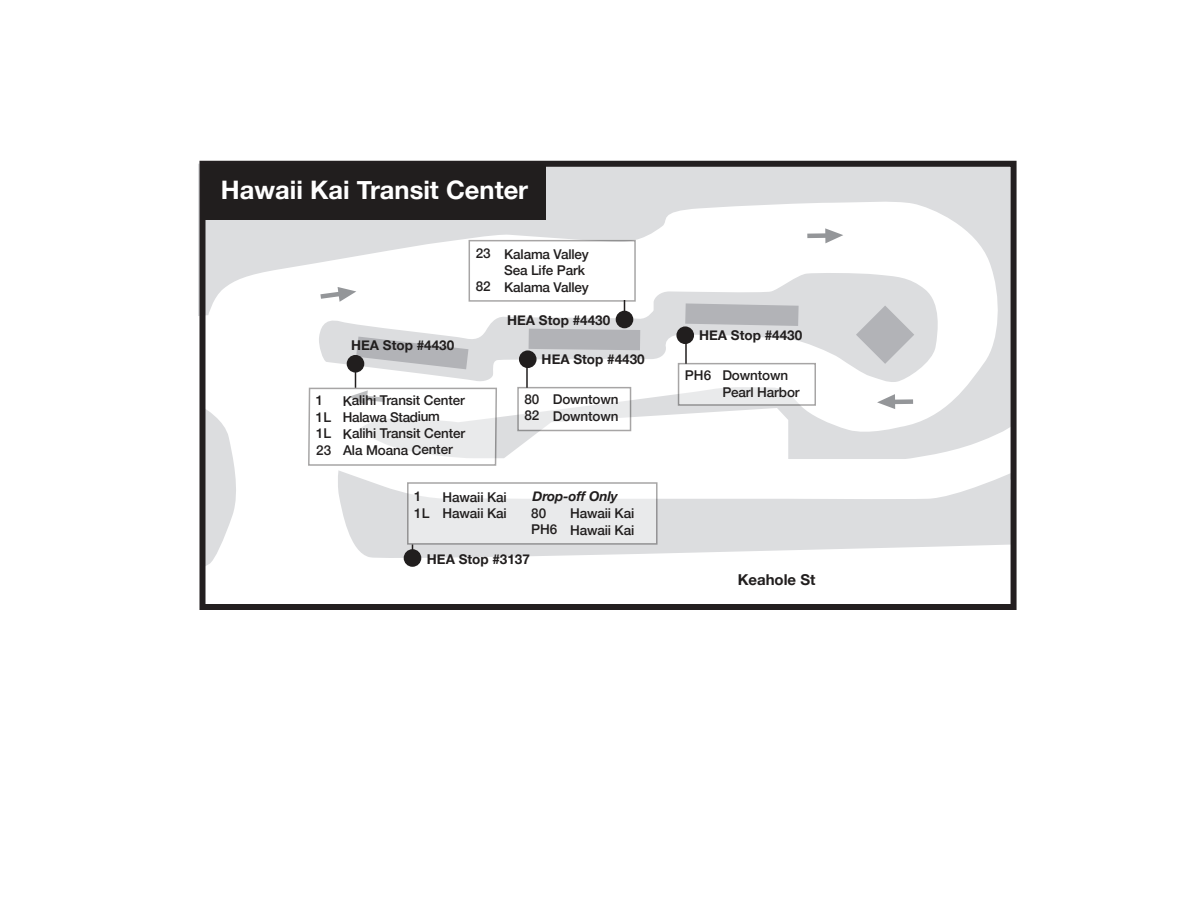
<style>
.page{position:relative;width:1188px;height:918px;background:#fff}
.page>*{position:absolute;margin:0;border:0;box-sizing:border-box;transform-origin:0 0}
.t1{font:700 25.5px "Helvetica Neue";color:#fff}
.t2{font:700 15px "Helvetica Neue";color:#211e1e}
.t3{font:500 13.5px/16.5px "Helvetica Neue";letter-spacing:-.01em;color:#211e1e}
.t4{font:700 13.5px "Helvetica Neue";color:#211e1e}
.t5{font:italic 700 13.5px "Helvetica Neue";letter-spacing:-.01em;color:#211e1e}
</style>
<div class="page">
<svg style="left:198px;top:164px;width:812px;height:398px"></svg>
<svg style="left:318px;top:273px;width:623px;height:111px"></svg>
<svg style="left:316px;top:287px;width:40px;height:15px"></svg>
<svg style="left:825px;top:228px;width:18px;height:15px"></svg>
<div style="left:807px;top:233px;width:22px;height:5px;background:#949699"></div>
<svg style="left:877px;top:394px;width:18px;height:14px"></svg>
<div style="left:891px;top:399px;width:22px;height:5px;background:#949699"></div>
<div style="left:529px;top:329px;width:111px;height:21px;background:#b2b3b7"></div>
<svg style="left:685px;top:303px;width:114px;height:23px;background:#b7b8bc"></svg>
<svg style="left:856px;top:306px;width:58px;height:58px;background:#c6c7ca"></svg>
<svg style="left:207px;top:408px;width:34px;height:157px"></svg>
<svg style="left:336px;top:408px;width:674px;height:92px"></svg>
<div style="left:200px;top:161px;width:817px;height:449px;border:6px solid #231f20"></div>
<div style="left:202px;top:164px;width:344px;height:56px;background:#211e1e"></div>
<div style="left:469px;top:240px;width:167px;height:62px;background:#fff"></div>
<div style="left:616px;top:311px;width:17px;height:17px;background:#211e1e;border-radius:50%"></div>
<svg style="left:678px;top:363px;width:138px;height:43px"></svg>
<div style="left:676px;top:326px;width:18px;height:18px;background:#211e1e;border-radius:50%"></div>
<hr style="left:685px;top:335px;width:2px;height:29px;background:#211e1e">
<svg style="left:517px;top:387px;width:114px;height:44px"></svg>
<div style="left:519px;top:350px;width:18px;height:18px;background:#211e1e;border-radius:50%"></div>
<hr style="left:526px;top:359px;width:2px;height:29px;background:#211e1e">
<div style="left:404px;top:549px;width:17px;height:18px;background:#211e1e;border-radius:50%"></div>
<svg style="left:407px;top:482px;width:251px;height:63px;fill:#e9eaeb"></svg>
<svg style="left:308px;top:337px;width:189px;height:129px"></svg>
<h1 class="t1" style="left:221px;top:170px;width:309px">Hawaii Kai Transit Center</h1>
<p class="t3" style="left:476px;top:244px;width:17px">23</p>
<p class="t3" style="left:476px;top:277px;width:17px">82</p>
<p class="t4" style="left:351px;top:335px;width:105px">HEA Stop #4430</p>
<p class="t3" style="left:316px;top:391px;width:17px">1<br>1L<br>1L<br>23</p>
<p class="t3" style="left:343px;top:391px;width:124px">Kalihi Transit Center<br>Halawa Stadium<br>Kalihi Transit Center<br>Ala Moana Center</p>
<p class="t3" style="left:504px;top:245px;width:86px">Kalama Valley<br>Sea Life Park<br>Kalama Valley</p>
<p class="t4" style="left:507px;top:309px;width:105px">HEA Stop #4430</p>
<p class="t4" style="left:542px;top:349px;width:105px">HEA Stop #4430</p>
<p class="t3" style="left:524px;top:390px;width:17px">80<br>82</p>
<p class="t3" style="left:553px;top:390px;width:67px">Downtown<br>Downtown</p>
<p class="t3" style="left:414px;top:487px;width:17px">1<br>1L</p>
<p class="t3" style="left:443px;top:488px;width:66px">Hawaii Kai<br>Hawaii Kai</p>
<p class="t5" style="left:532px;top:486px;width:87px">Drop-off Only</p>
<p class="t3" style="left:531px;top:504px;width:28px">80<br>PH6</p>
<p class="t3" style="left:570px;top:504px;width:66px">Hawaii Kai<br>Hawaii Kai</p>
<p class="t4" style="left:427px;top:548px;width:105px">HEA Stop #3137</p>
<p class="t4" style="left:699px;top:325px;width:105px">HEA Stop #4430</p>
<p class="t3" style="left:722px;top:366px;width:79px;text-indent:-37px">PH6 Downtown<br>Pearl Harbor</p>
<p class="t2" style="left:738px;top:568px;width:79px">Keahole St</p>
</div>
